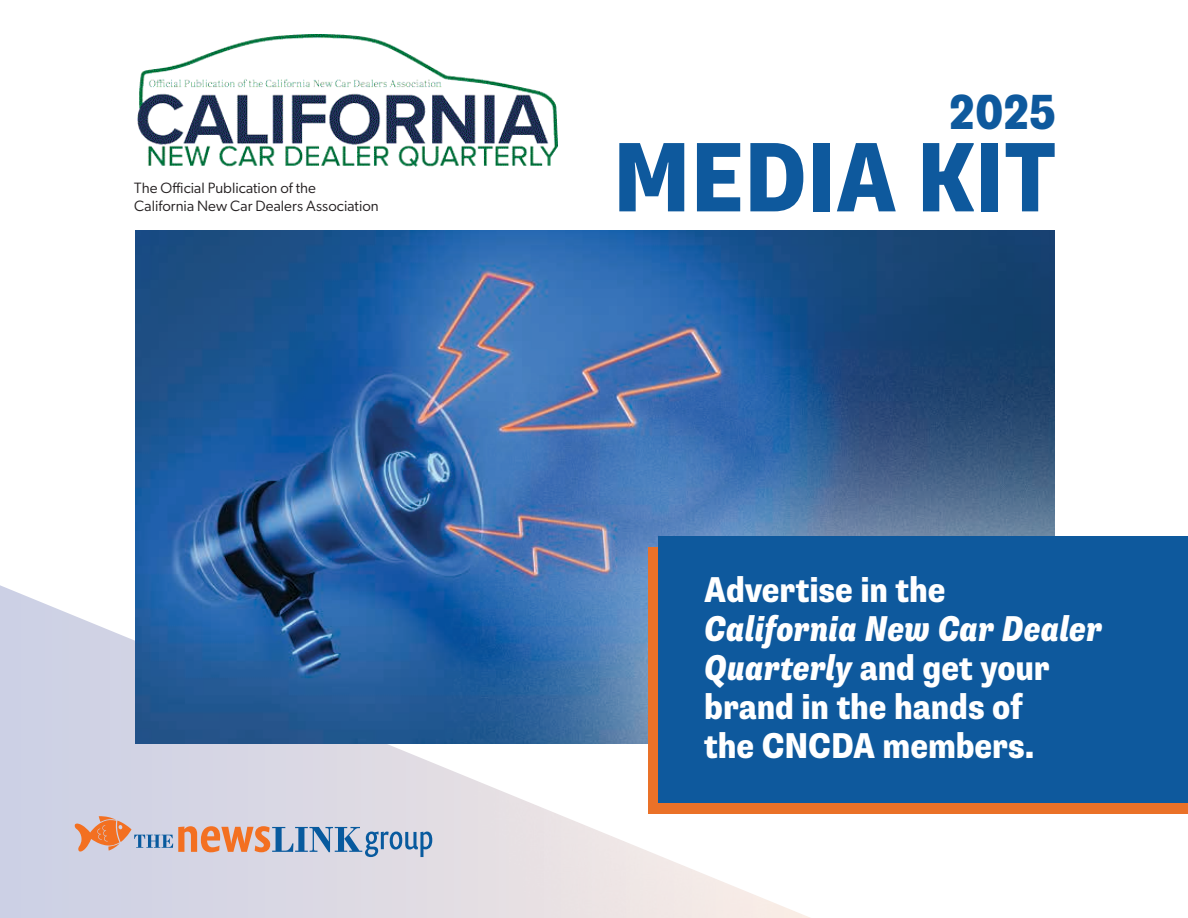
<style>
.page{position:relative;width:1188px;height:918px;background:#fff}
.page>*{position:absolute;margin:0;border:0;box-sizing:border-box;transform-origin:0 0}
.t1{font:800 condensed 99px "Supria Sans";color:#0e599d}
.t2{font:800 condensed 49.5px "Supria Sans";color:#0e599d}
.t3{font:800 condensed 36px/39px "Supria Sans";letter-spacing:-.005em;color:#fff}
.t4{font:15px/18px "Gibson";letter-spacing:.005em;color:#231f20}
.s1{font-style:italic}
</style>
<div class="page">
<svg style="left:0;top:585px;width:436px;height:333px;background:#d5d6e5"></svg>
<img style="left:135px;top:231px;width:919px;height:512px">
<div style="left:436px;top:335px;width:752px;height:583px;background:#fff;opacity:.75"></div>
<div style="left:648px;top:547px;width:540px;height:267px;background:#ea7128"></div>
<div style="left:659px;top:536px;width:529px;height:267px;background:#0e599d"></div>
<svg style="left:75px;top:816px;width:357px;height:41px;background:#c4b7bb"></svg>
<img style="left:137px;top:34px;width:421px;height:133px">
<p class="t4" style="left:134px;top:178px;width:246px">The Official Publication of the<br>California New Car Dealers Association</p>
<h2 class="t2" style="left:949px;top:82px;width:108px">2025</h2>
<h1 class="t1" style="left:613px;top:117px;width:444px">MEDIA KIT</h1>
<p class="t3" style="left:704px;top:571px;width:243px">Advertise in the</p>
<p class="t3" style="left:704px;top:610px;width:399px"><span class="s1">California New Car Dealer<br>Quarterly</span> and get your brand in the hands of<br>the CNCDA members.</p>
</div>
